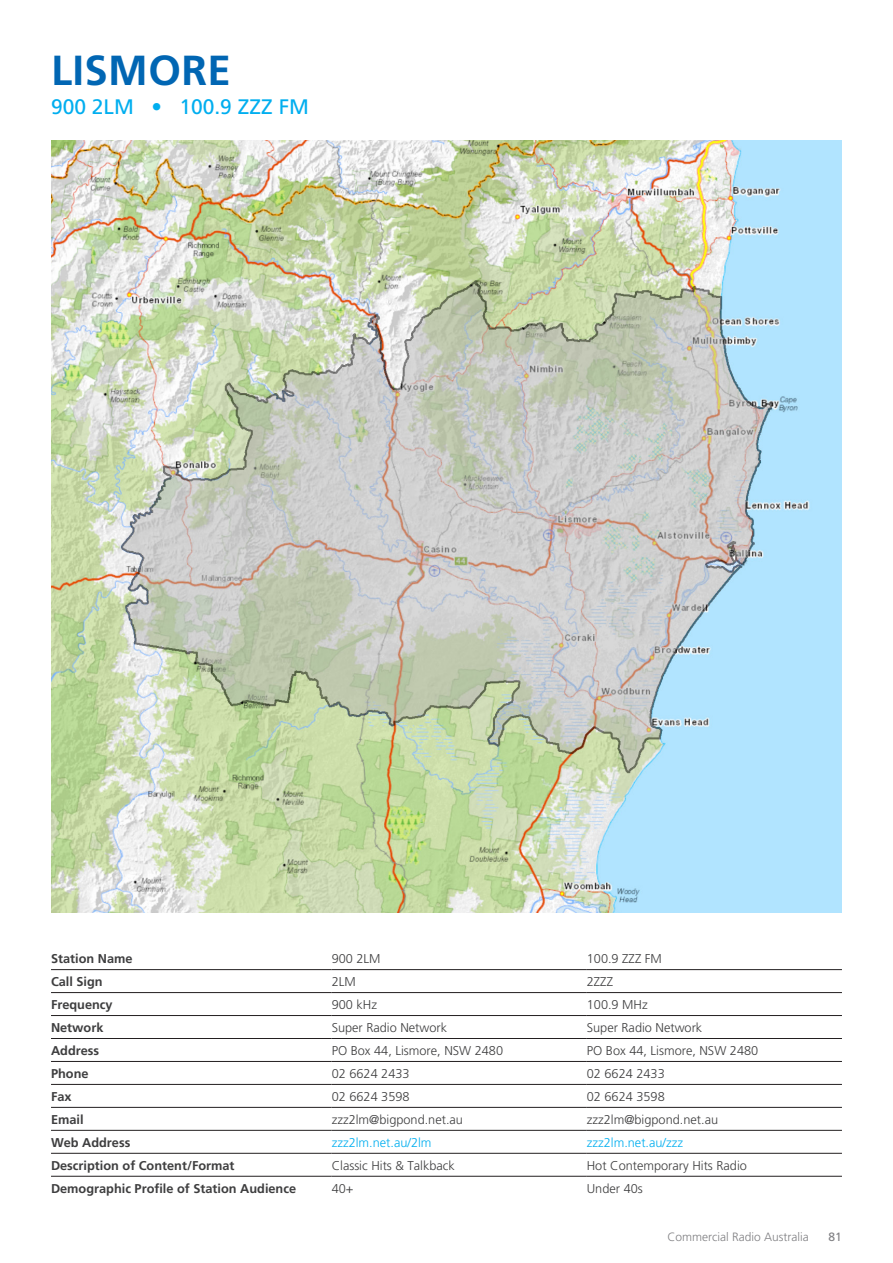
<style>
.page{position:relative;width:893px;height:1263px;background:#fff}
.page>*{position:absolute;margin:0;border:0;box-sizing:border-box;transform-origin:0 0}
.t1{font:700 42px "Frutiger";letter-spacing:.01em;color:#0166b3}
.t2{font:21px "Frutiger";color:#00aeef}
.t3{font:300 12.75px "Frutiger";color:#3e3e3f}
.t4{font:700 12.75px "Frutiger";color:#3e3e3f}
.t5{font:300 12.75px "Frutiger";color:#00aeef}
.t6{font:300 12px "Frutiger";color:#808083}
.t7{font:12px "Frutiger";color:#808083}
</style>
<div class="page">
<img style="left:51px;top:140px;width:791px;height:773px">
<hr style="left:51px;top:969px;width:281px;height:1px;background:#231f20">
<hr style="left:332px;top:969px;width:255px;height:1px;background:#231f20">
<hr style="left:587px;top:969px;width:255px;height:1px;background:#231f20">
<hr style="left:51px;top:992px;width:281px;height:1px;background:#231f20">
<hr style="left:332px;top:992px;width:255px;height:1px;background:#231f20">
<hr style="left:587px;top:992px;width:255px;height:1px;background:#231f20">
<hr style="left:51px;top:1015px;width:281px;height:1px;background:#231f20">
<hr style="left:332px;top:1015px;width:255px;height:1px;background:#231f20">
<hr style="left:587px;top:1015px;width:255px;height:1px;background:#231f20">
<hr style="left:51px;top:1038px;width:281px;height:1px;background:#231f20">
<hr style="left:332px;top:1038px;width:255px;height:1px;background:#231f20">
<hr style="left:587px;top:1038px;width:255px;height:1px;background:#231f20">
<hr style="left:51px;top:1061px;width:281px;height:1px;background:#231f20">
<hr style="left:332px;top:1061px;width:255px;height:1px;background:#231f20">
<hr style="left:587px;top:1061px;width:255px;height:1px;background:#231f20">
<hr style="left:51px;top:1084px;width:281px;height:1px;background:#231f20">
<hr style="left:332px;top:1084px;width:255px;height:1px;background:#231f20">
<hr style="left:587px;top:1084px;width:255px;height:1px;background:#231f20">
<hr style="left:51px;top:1107px;width:281px;height:1px;background:#231f20">
<hr style="left:332px;top:1107px;width:255px;height:1px;background:#231f20">
<hr style="left:587px;top:1107px;width:255px;height:1px;background:#231f20">
<hr style="left:51px;top:1130px;width:281px;height:1px;background:#231f20">
<hr style="left:332px;top:1130px;width:255px;height:1px;background:#231f20">
<hr style="left:587px;top:1130px;width:255px;height:1px;background:#231f20">
<hr style="left:51px;top:1153px;width:281px;height:1px;background:#231f20">
<hr style="left:332px;top:1153px;width:255px;height:1px;background:#231f20">
<hr style="left:587px;top:1153px;width:255px;height:1px;background:#231f20">
<hr style="left:51px;top:1176px;width:281px;height:1px;background:#231f20">
<hr style="left:332px;top:1176px;width:255px;height:1px;background:#231f20">
<hr style="left:587px;top:1176px;width:255px;height:1px;background:#231f20">
<h1 class="t1" style="left:51px;top:45px;width:181px">LISMORE</h1>
<h2 class="t2" style="left:51px;top:94px;width:259px">900 2LM • 100.9 ZZZ FM</h2>
<p class="t4" style="left:51px;top:951px;width:83px">Station Name</p>
<p class="t3" style="left:332px;top:952px;width:50px">900 2LM</p>
<p class="t3" style="left:587px;top:952px;width:77px">100.9 ZZZ FM</p>
<p class="t4" style="left:51px;top:974px;width:53px">Call Sign</p>
<p class="t3" style="left:332px;top:974px;width:26px">2LM</p>
<p class="t3" style="left:587px;top:974px;width:28px">2ZZZ</p>
<p class="t4" style="left:51px;top:997px;width:63px">Frequency</p>
<p class="t3" style="left:332px;top:997px;width:47px">900 kHz</p>
<p class="t3" style="left:587px;top:997px;width:62px">100.9 MHz</p>
<p class="t4" style="left:51px;top:1020px;width:54px">Network</p>
<p class="t3" style="left:332px;top:1020px;width:117px">Super Radio Network</p>
<p class="t3" style="left:587px;top:1020px;width:117px">Super Radio Network</p>
<p class="t4" style="left:51px;top:1043px;width:50px">Address</p>
<p class="t3" style="left:332px;top:1043px;width:173px">PO Box 44, Lismore, NSW 2480</p>
<p class="t3" style="left:587px;top:1043px;width:173px">PO Box 44, Lismore, NSW 2480</p>
<p class="t4" style="left:51px;top:1066px;width:39px">Phone</p>
<p class="t3" style="left:332px;top:1066px;width:79px">02 6624 2433</p>
<p class="t3" style="left:587px;top:1066px;width:79px">02 6624 2433</p>
<p class="t4" style="left:51px;top:1089px;width:22px">Fax</p>
<p class="t3" style="left:332px;top:1089px;width:79px">02 6624 3598</p>
<p class="t3" style="left:587px;top:1089px;width:79px">02 6624 3598</p>
<p class="t4" style="left:51px;top:1112px;width:34px">Email</p>
<p class="t3" style="left:332px;top:1112px;width:133px">zzz2lm@bigpond.net.au</p>
<p class="t3" style="left:587px;top:1112px;width:133px">zzz2lm@bigpond.net.au</p>
<p class="t4" style="left:51px;top:1135px;width:81px">Web Address</p>
<p class="t5" style="left:332px;top:1135px;width:101px">zzz2lm.net.au/2lm</p>
<p class="t5" style="left:587px;top:1135px;width:98px">zzz2lm.net.au/zzz</p>
<p class="t4" style="left:51px;top:1158px;width:185px">Description of Content/Format</p>
<p class="t3" style="left:332px;top:1158px;width:125px">Classic Hits &amp; Talkback</p>
<p class="t3" style="left:587px;top:1158px;width:162px">Hot Contemporary Hits Radio</p>
<p class="t4" style="left:51px;top:1181px;width:247px">Demographic Profile of Station Audience</p>
<p class="t3" style="left:332px;top:1181px;width:23px">40+</p>
<p class="t3" style="left:587px;top:1181px;width:57px">Under 40s</p>
<p class="t6" style="left:667px;top:1230px;width:143px">Commercial Radio Australia</p>
<p class="t7" style="left:828px;top:1230px;width:15px">81</p>
</div>
